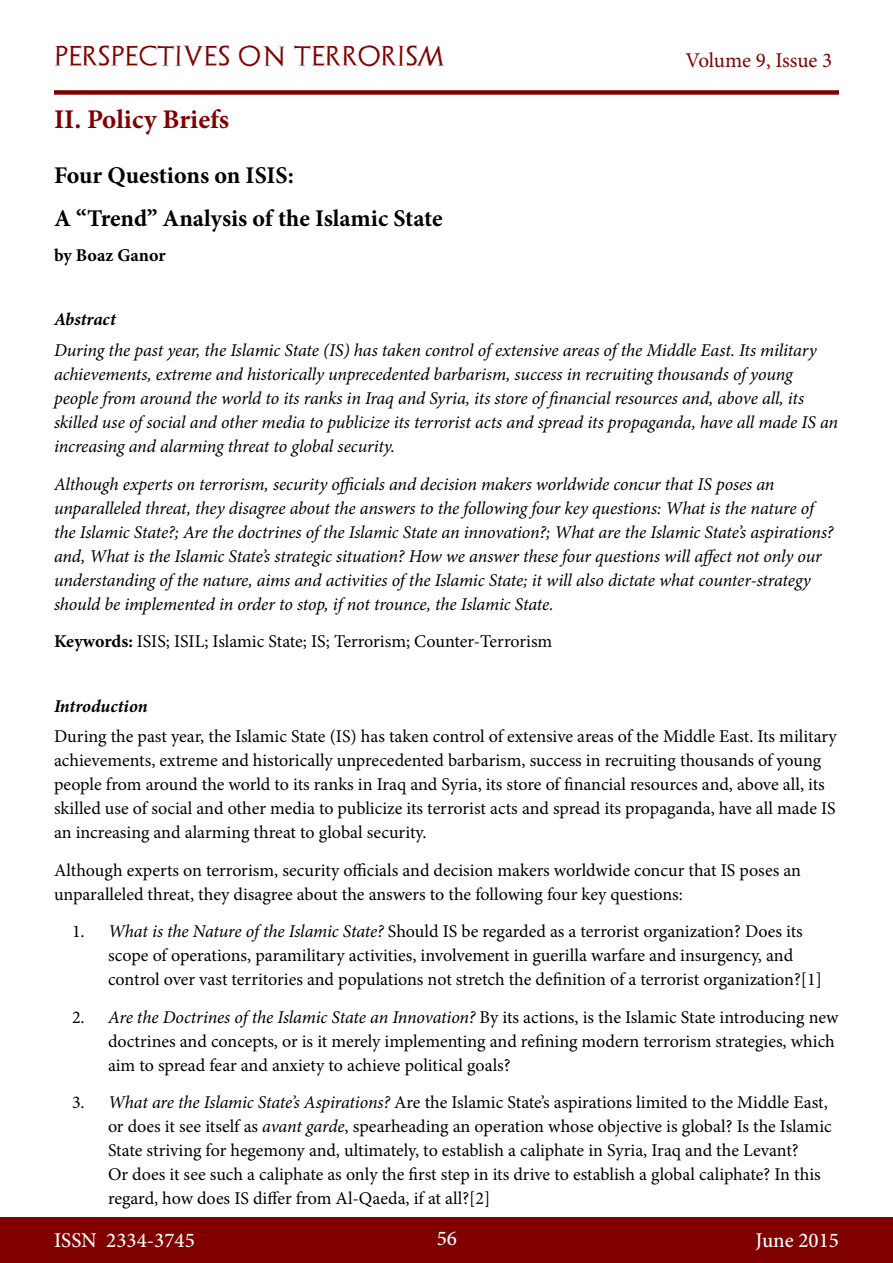
<style>
.page{position:relative;width:893px;height:1263px;background:#fff}
.page>*{position:absolute;margin:0;border:0;box-sizing:border-box;transform-origin:0 0}
.Section_heading{font:700 27px "Minion Pro";color:#800000}
.Article_Heading{font:700 24px "Minion Pro";letter-spacing:-.005em;color:#000}
.Article_Heading_with{font:700 24px "Minion Pro";color:#000}
.t1{font:500 21px "Minion Pro";color:#fff}
.t2{font:21px "Archeologicaps";letter-spacing:.045em;color:#800000}
.t3{font:21px "Minion Pro";letter-spacing:-.005em;color:#800000}
.Body{font:18px/24px "Minion Pro";color:#000}
.Body-2{font:italic 18px/24px "Minion Pro";letter-spacing:-.01em;color:#000}
.Heading_-bold_italic{font:italic 700 18px "Minion Pro";color:#000}
.Author{font:700 18px "Minion Pro";color:#000}
.s1{font-weight:700}
.s2{font-style:italic}
</style>
<div class="page">
<div style="left:0;top:1217px;width:893px;height:46px;background:#800000"></div>
<div style="left:54px;top:90px;width:785px;height:5px;background:#800000"></div>
<p class="t2" style="left:54px;top:43px;width:392px">PERSPECTIVES ON TERRORISM</p>
<p class="t3" style="left:686px;top:46px;width:148px">Volume 9, Issue 3</p>
<p class="Section_heading" style="left:54px;top:100px;width:177px">II. Policy Briefs</p>
<p class="Article_Heading_with" style="left:54px;top:159px;width:241px">Four Questions on ISIS:</p>
<p class="Article_Heading" style="left:54px;top:201px;width:390px">A “Trend” Analysis of the Islamic State</p>
<p class="Author" style="left:54px;top:242px;width:113px">by Boaz Ganor</p>
<p class="Heading_-bold_italic" style="left:54px;top:307px;width:63px">Abstract</p>
<p class="Body-2" style="left:54px;top:338px;width:786px">During the past year, the Islamic State (IS) has taken control of extensive areas of the Middle East. Its military achievements, extreme and historically unprecedented barbarism, success in recruiting thousands of young people from around the world to its ranks in Iraq and Syria, its store of financial resources and, above all, its skilled use of social and other media to publicize its terrorist acts and spread its propaganda, have all made IS an increasing and alarming threat to global security.</p>
<p class="Body-2" style="left:54px;top:472px;width:781px">Although experts on terrorism, security officials and decision makers worldwide concur that IS poses an unparalleled threat, they disagree about the answers to the following four key questions: What is the nature of the Islamic State?; Are the doctrines of the Islamic State an innovation?; What are the Islamic State’s aspirations? and, What is the Islamic State’s strategic situation? How we answer these four questions will affect not only our understanding of the nature, aims and activities of the Islamic State; it will also dictate what counter-strategy should be implemented in order to stop, if not trounce, the Islamic State.</p>
<p class="Body" style="left:54px;top:629px;width:500px"><span class="s1">Keywords:</span> ISIS; ISIL; Islamic State; IS; Terrorism; Counter-Terrorism</p>
<p class="Heading_-bold_italic" style="left:54px;top:693px;width:95px">Introduction</p>
<p class="Body" style="left:54px;top:725px;width:784px">During the past year, the Islamic State (IS) has taken control of extensive areas of the Middle East. Its military achievements, extreme and historically unprecedented barbarism, success in recruiting thousands of young people from around the world to its ranks in Iraq and Syria, its store of financial resources and, above all, its skilled use of social and other media to publicize its terrorist acts and spread its propaganda, have all made IS an increasing and alarming threat to global security.</p>
<p class="Body" style="left:54px;top:858px;width:748px">Although experts on terrorism, security officials and decision makers worldwide concur that IS poses an unparalleled threat, they disagree about the answers to the following four key questions:</p>
<p class="Body" style="left:108px;top:920px;width:715px;text-indent:-36px">1. <span class="s2">What is the Nature of the Islamic State?</span> Should IS be regarded as a terrorist organization? Does its scope of operations, paramilitary activities, involvement in guerilla warfare and insurgency, and control over vast territories and populations not stretch the definition of a terrorist organization?[1]</p>
<p class="Body" style="left:108px;top:1005px;width:732px;text-indent:-36px">2. <span class="s2">Are the Doctrines of the Islamic State an Innovation?</span> By its actions, is the Islamic State introducing new doctrines and concepts, or is it merely implementing and refining modern terrorism strategies, which aim to spread fear and anxiety to achieve political goals?</p>
<p class="Body" style="left:108px;top:1091px;width:725px;text-indent:-36px">3. <span class="s2">What are the Islamic State’s Aspirations?</span> Are the Islamic State’s aspirations limited to the Middle East, or does it see itself as <span class="s2">avant garde</span>, spearheading an operation whose objective is global? Is the Islamic State striving for hegemony and, ultimately, to establish a caliphate in Syria, Iraq and the Levant?<br>Or does it see such a caliphate as only the first step in its drive to establish a global caliphate? In this regard, how does IS differ from Al-Qaeda, if at all?[2]</p>
<p class="t1" style="left:54px;top:1226px;width:142px">ISSN 2334-3745</p>
<p class="t1" style="left:437px;top:1224px;width:22px">56</p>
<p class="t1" style="left:756px;top:1226px;width:85px">June 2015</p>
</div>
